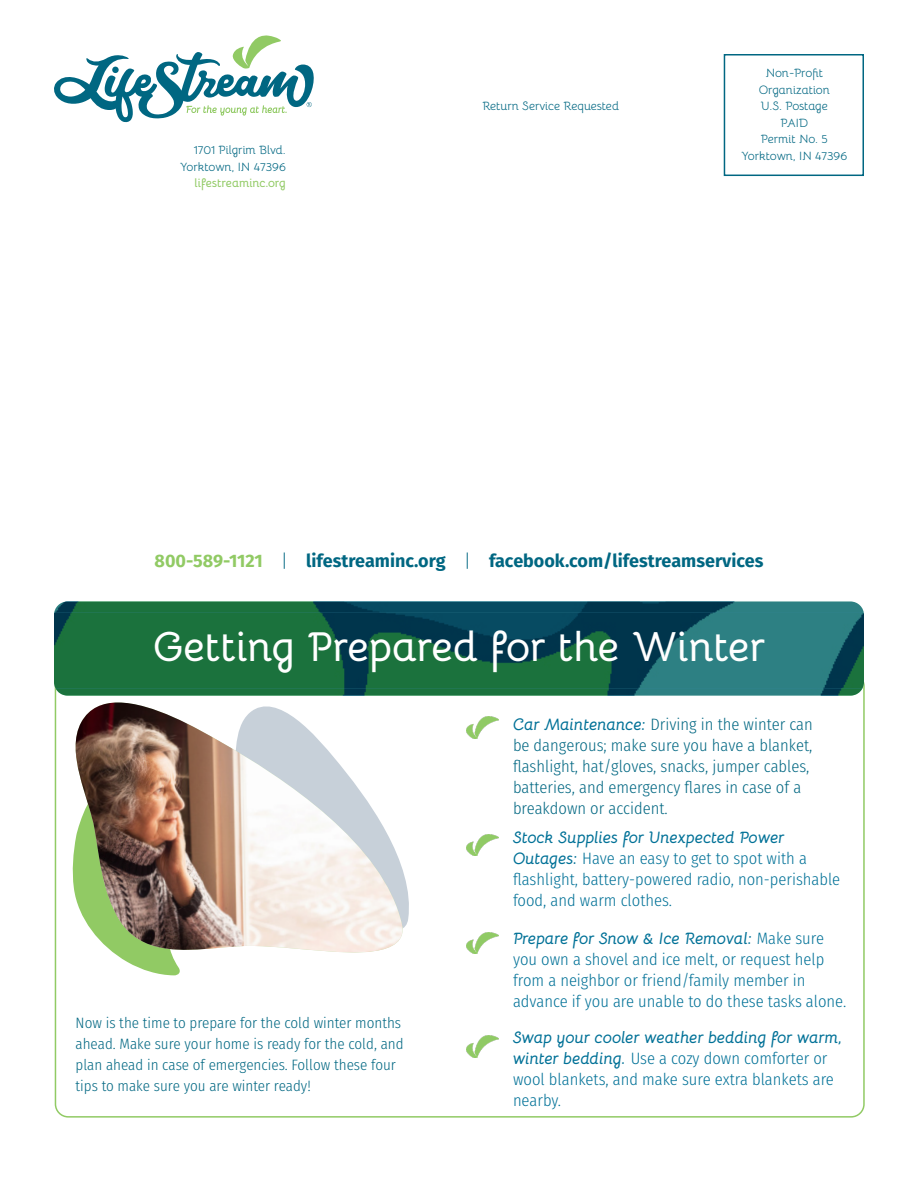
<style>
.page{position:relative;width:918px;height:1188px;background:#fff}
.page>*{position:absolute;margin:0;border:0;box-sizing:border-box;transform-origin:0 0}
.t1{font:700 42px "Bellota";letter-spacing:-.01em;color:#fff}
.t2{font:700 18px "Fira Sans";color:#006782}
.t3{font:300 16.5px/21px "Fira Sans Condensed";color:#007197}
.t4{font:300 16.5px/21px "Fira Sans Condensed";color:#006782}
.t5{font:300 15px/21px "Fira Sans Condensed";color:#006782}
.t6{font:12px "Bellota";color:#006782}
.t7{font:700 12px "Bellota";letter-spacing:-.005em;color:#91ca64}
.s1{color:#91ca64}
.s2{font-weight:300}
.s3{font-family:"Bellota";font-weight:700;font-style:italic;color:#007197}
.s4{font-family:"Bellota";font-weight:700;font-style:italic}
</style>
<div class="page">
<svg style="left:54px;top:602px;width:810px;height:94px;background:#176454"></svg>
<svg style="left:54px;top:35px;width:260px;height:87px"></svg>
<div style="left:724px;top:54px;width:140px;height:122px;border:2px solid #006782"></div>
<img style="left:467px;top:717px;width:31px;height:21px">
<img style="left:467px;top:834px;width:31px;height:22px">
<img style="left:467px;top:932px;width:31px;height:22px">
<img style="left:467px;top:1036px;width:31px;height:21px">
<svg style="left:135px;top:966px;width:45px;height:9px"></svg>
<svg style="left:65px;top:676px;width:345px;height:290px"></svg>
<img style="left:65px;top:703px;width:345px;height:256px">
<p class="t6" style="left:194px;top:140px;width:94px">1701 Pilgrim Blvd.</p>
<p class="t6" style="left:180px;top:157px;width:107px">Yorktown, IN 47396</p>
<p class="t7" style="left:195px;top:173px;width:93px">lifestreaminc.org</p>
<p class="t6" style="left:483px;top:97px;width:138px">Return Service Requested</p>
<p class="t6" style="left:766px;top:63px;width:59px">Non-Profit</p>
<p class="t6" style="left:759px;top:80px;width:72px">Organization</p>
<p class="t6" style="left:761px;top:97px;width:68px">U.S. Postage</p>
<p class="t6" style="left:780px;top:113px;width:29px">PAID</p>
<p class="t6" style="left:761px;top:130px;width:68px">Permit No. 5</p>
<p class="t6" style="left:741px;top:146px;width:107px">Yorktown, IN 47396</p>
<p class="t2" style="left:155px;top:546px;width:610px"><span class="s1">800-589-1121</span> <span class="s2">|</span> lifestreaminc.org <span class="s2">|</span> facebook.com/lifestreamservices</p>
<p class="t1" style="left:153px;top:611px;width:614px">Getting Prepared for the Winter</p>
<p class="t5" style="left:76px;top:1012px;width:329px">Now is the time to prepare for the cold winter months ahead. Make sure your home is ready for the cold, and plan ahead in case of emergencies. Follow these four tips to make sure you are winter ready!</p>
<p class="t4" style="left:513px;top:713px;width:301px"><span class="s3">Car Maintenance:</span> Driving in the winter can be dangerous; make sure you have a blanket, flashlight, hat/gloves, snacks, jumper cables, batteries, and emergency flares in case of a breakdown or accident.</p>
<p class="t3" style="left:513px;top:827px;width:329px"><span class="s4">Stock Supplies for Unexpected Power Outages:</span> Have an easy to get to spot with a flashlight, battery-powered radio, non-perishable food, and warm clothes.</p>
<p class="t3" style="left:513px;top:928px;width:335px"><span class="s4">Prepare for Snow &amp; Ice Removal:</span> Make sure you own a shovel and ice melt, or request help from a neighbor or friend/family member in advance if you are unable to do these tasks alone.</p>
<p class="t3" style="left:513px;top:1026px;width:331px"><span class="s4">Swap your cooler weather bedding for warm, winter bedding.</span> Use a cozy down comforter or wool blankets, and make sure extra blankets are nearby.</p>
</div>
